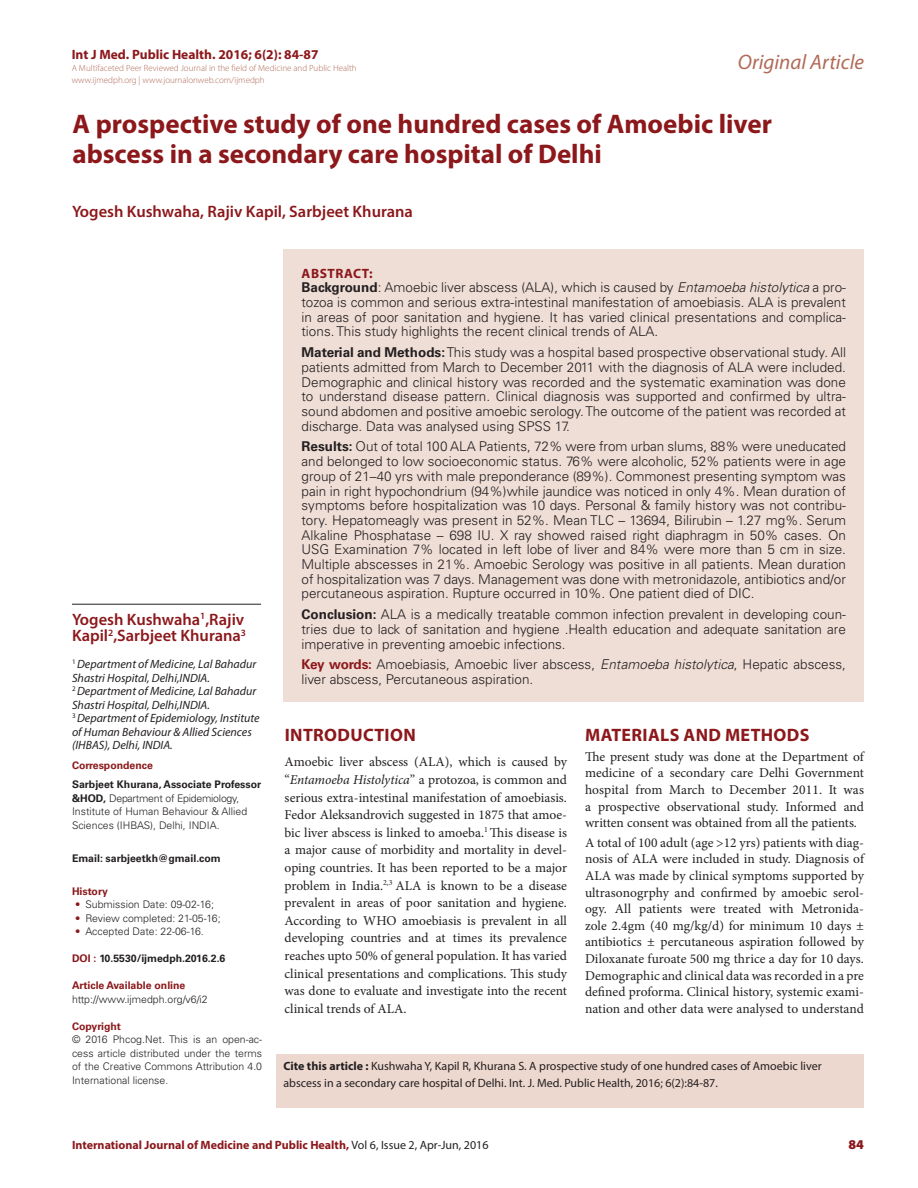
<style>
.page{position:relative;width:918px;height:1188px;background:#fff}
.page>*{position:absolute;margin:0;border:0;box-sizing:border-box;transform-origin:0 0}
.CT{font:700 27px/30px "Myriad Pro";color:#8c181b}
.t1{font:italic 21px "Myriad Pro";color:#b16a57}
.TXT{font:700 18px "Myriad Pro";letter-spacing:.02em;color:#8c181b}
._1_HD{font:700 18px "Myriad Pro";letter-spacing:.02em;color:#8c181b}
.CA{font:600 16.5px/16.5px "Myriad Pro";color:#8c181b}
.ABS_TXT{font:300 13.5px/14.7px "Univers LT Std";color:#231f20;text-align:justify}
.TXT-2{font:13.5px/17.5px "Minion Pro";color:#231f20;text-align:justify}
.ABS_HD{font:700 13.5px "Myriad Pro";color:#8c181b}
.ABS_HD-2{font:700 13.5px "Myriad Pro";letter-spacing:.04em;color:#8c181b}
.RRH{font:900 13.5px "Myriad Pro";color:#8c181b}
.CA_Aff{font:italic 12px/13.5px "Myriad Pro";color:#231f20}
.LRH{font:12px/16.5px "Myriad Pro";color:#231f20}
.RRH-2{font:700 12px "Myriad Pro";color:#8c181b}
.ABS_TXT-2{font:300 10.5px/13.5px "Univers LT Std";color:#231f20}
.ABS_AU_ADD{font:300 10.5px/13.5px "Univers LT Std";color:#231f20;text-align:justify}
.ABS_AU_ADD-2{font:700 10.5px "Univers LT Std";color:#231f20}
.ABS_AU_ADD-3{font:700 10.5px "Univers LT Std";color:#8c181b}
.ABS_TXT-3{font:700 10.5px "Univers LT Std";color:#8c181b}
.t2{font:300 9px/12px "Myriad Pro";color:#b16a57}
.s1{font-weight:700}
.s2{color:#8c181b}
.s3{font-style:italic}
.s4{font-weight:700;color:#8c181b}
.s5{font-weight:400;color:#231f20}
</style>
<div class="page">
<div style="left:284px;top:250px;width:580px;height:452px;background:#efded6"></div>
<hr style="left:72px;top:604px;width:189px;height:1px;background:#231f20">
<div style="left:276px;top:1054px;width:588px;height:54px;background:#edd8cf"></div>
<p class="ABS_HD" style="left:72px;top:46px;width:248px">Int J Med. Public Health. 2016; 6(2): 84-87</p>
<p class="t2" style="left:72px;top:62px;width:287px">A Multifaceted Peer Reviewed Journal in the field of Medicine and Public Health www.ijmedph.org | www.journalonweb.com/ijmedph</p>
<h2 class="t1" style="left:738px;top:49px;width:128px">Original Article</h2>
<p class="CT" style="left:73px;top:108px;width:701px">A prospective study of one hundred cases of Amoebic liver abscess in a secondary care hospital of Delhi</p>
<p class="CA" style="left:72px;top:203px;width:342px">Yogesh Kushwaha, Rajiv Kapil, Sarbjeet Khurana</p>
<p class="CA" style="left:72px;top:610px;width:176px">Yogesh Kushwaha<sup>1</sup>,Rajiv<br>Kapil<sup>2</sup>,Sarbjeet Khurana<sup>3</sup></p>
<p class="CA_Aff" style="left:72px;top:657px;width:186px"><sup>1</sup> Department of Medicine, Lal Bahadur<br>Shastri Hospital, Delhi,INDIA.</p>
<p class="CA_Aff" style="left:72px;top:684px;width:186px"><sup>2</sup> Department of Medicine, Lal Bahadur<br>Shastri Hospital, Delhi,INDIA.</p>
<p class="CA_Aff" style="left:72px;top:711px;width:189px"><sup>3</sup> Department of Epidemiology, Institute of Human Behaviour &amp; Allied Sciences (IHBAS), Delhi, INDIA.</p>
<p class="ABS_TXT-3" style="left:72px;top:759px;width:82px">Correspondence</p>
<p class="ABS_TXT-2" style="left:72px;top:778px;width:191px"><span class="s1">Sarbjeet Khurana, Associate Professor &amp;HOD,</span> Department of Epidemiology, Institute of Human Behaviour &amp; Allied Sciences (IHBAS), Delhi, INDIA.</p>
<p class="ABS_AU_ADD-2" style="left:72px;top:852px;width:150px">Email: sarbjeetkh@gmail.com</p>
<p class="ABS_TXT-3" style="left:72px;top:885px;width:37px">History</p>
<p class="ABS_TXT-2" style="left:75px;top:898px;width:140px"><span class="s2">•</span> Submission Date: 09-02-16;</p>
<p class="ABS_TXT-2" style="left:75px;top:911px;width:147px"><span class="s2">•</span> Review completed: 21-05-16;</p>
<p class="ABS_TXT-2" style="left:75px;top:925px;width:130px"><span class="s2">•</span> Accepted Date: 22-06-16.</p>
<p class="ABS_AU_ADD-2" style="left:72px;top:952px;width:155px"><span class="s2">DOI :</span> 10.5530/ijmedph.2016.2.6</p>
<p class="ABS_AU_ADD-3" style="left:72px;top:979px;width:115px">Article Available online</p>
<p class="ABS_AU_ADD" style="left:72px;top:992px;width:137px">http://www.ijmedph.org/v6/i2</p>
<p class="ABS_AU_ADD-3" style="left:72px;top:1020px;width:50px">Copyright</p>
<p class="ABS_AU_ADD" style="left:72px;top:1033px;width:192px">© 2016 Phcog.Net. This is an open-ac&shy;cess article distributed under the terms of the Creative Commons Attribution 4.0<br>International license<span class="s2">.</span></p>
<p class="ABS_HD-2" style="left:302px;top:264px;width:73px">ABSTRACT:</p>
<p class="ABS_TXT" style="left:302px;top:280px;width:546px"><span class="s1">Background</span>: Amoebic liver abscess (ALA), which is caused by <span class="s3">Entamoeba histolytica</span> a pro&shy;tozoa is common and serious extra-intestinal manifestation of amoebiasis. ALA is prevalent in areas of poor sanitation and hygiene. It has varied clinical presentations and complica&shy;tions. This study highlights the recent clinical trends of ALA.</p>
<p class="ABS_TXT" style="left:302px;top:345px;width:546px"><span class="s1">Material and Methods:</span> This study was a hospital based prospective observational study. All patients admitted from March to December 2011 with the diagnosis of ALA were included.<br>Demographic and clinical history was recorded and the systematic examination was done to understand disease pattern. Clinical diagnosis was supported and confirmed by ultra&shy;sound abdomen and positive amoebic serology. The outcome of the patient was recorded at discharge. Data was analysed using SPSS 17.</p>
<p class="ABS_TXT" style="left:302px;top:439px;width:546px"><span class="s1">Results:</span> Out of total 100 ALA Patients, 72% were from urban slums, 88% were uneducated and belonged to low socioeconomic status. 76% were alcoholic, 52% patients were in age group of 21–40 yrs with male preponderance (89%). Commonest presenting symptom was pain in right hypochondrium (94%)while jaundice was noticed in only 4%. Mean duration of symptoms before hospitalization was 10 days. Personal &amp; family history was not contribu&shy;tory. Hepatomeagly was present in 52%. Mean TLC – 13694, Bilirubin – 1.27 mg%. Serum Alkaline Phosphatase – 698 IU. X ray showed raised right diaphragm in 50% cases. On USG Examination 7% located in left lobe of liver and 84% were more than 5 cm in size.<br>Multiple abscesses in 21%. Amoebic Serology was positive in all patients. Mean duration of hospitalization was 7 days. Management was done with metronidazole, antibiotics and/or percutaneous aspiration. Rupture occurred in 10%. One patient died of DIC.</p>
<p class="ABS_TXT" style="left:302px;top:607px;width:546px"><span class="s1">Conclusion:</span> ALA is a medically treatable common infection prevalent in developing coun&shy;tries due to lack of sanitation and hygiene .Health education and adequate sanitation are imperative in preventing amoebic infections.</p>
<p class="ABS_TXT" style="left:302px;top:657px;width:546px"><span class="s4">Key words:</span> Amoebiasis, Amoebic liver abscess, <span class="s3">Entamoeba histolytica</span>, Hepatic abscess, liver abscess, Percutaneous aspiration.</p>
<p class="_1_HD" style="left:285px;top:723px;width:132px">INTRODUCTION</p>
<p class="TXT-2" style="left:285px;top:753px;width:284px">Amoebic liver abscess (ALA), which is caused by “<span class="s3">Entamoeba Histolytica</span>” a protozoa, is common and serious extra-intestinal manifestation of amoebiasis.<br>Fedor Aleksandrovich suggested in 1875 that amoe&shy;bic liver abscess is linked to amoeba.<sup>1</sup> This disease is a major cause of morbidity and mortality in devel&shy;oping countries. It has been reported to be a major problem in India.<sup>2,3</sup> ALA is known to be a disease prevalent in areas of poor sanitation and hygiene.<br>According to WHO amoebiasis is prevalent in all developing countries and at times its prevalence reaches upto 50% of general population. It has varied clinical presentations and complications. This study was done to evaluate and investigate into the recent clinical trends of ALA.</p>
<p class="TXT" style="left:585px;top:723px;width:226px">MATERIALS AND METHODS</p>
<p class="TXT-2" style="left:585px;top:748px;width:281px;line-height:16.6px">The present study was done at the Department of medicine of a secondary care Delhi Government hospital from March to December 2011. It was a prospective observational study. Informed and written consent was obtained from all the patients.</p>
<p class="TXT-2" style="left:585px;top:834px;width:281px;line-height:16.6px">A total of 100 adult (age &gt;12 yrs) patients with diag&shy;nosis of ALA were included in study. Diagnosis of ALA was made by clinical symptoms supported by ultrasonogrphy and confirmed by amoebic serol&shy;ogy. All patients were treated with Metronida&shy;zole 2.4gm (40 mg/kg/d) for minimum 10 days ± antibiotics ± percutaneous aspiration followed by Diloxanate furoate 500 mg thrice a day for 10 days.<br>Demographic and clinical data was recorded in a pre defined proforma. Clinical history, systemic exami&shy;nation and other data were analysed to understand</p>
<p class="LRH" style="left:284px;top:1058px;width:540px"><span class="s1">Cite this article :</span> Kushwaha Y, Kapil R, Khurana S. A prospective study of one hundred cases of Amoebic liver abscess in a secondary care hospital of Delhi. Int. J. Med. Public Health, 2016; 6(2):84-87.</p>
<p class="RRH-2" style="left:72px;top:1137px;width:418px">International Journal of Medicine and Public Health, <span class="s5">Vol 6, Issue 2, Apr-Jun, 2016</span></p>
<p class="RRH" style="left:849px;top:1136px;width:17px">84</p>
</div>
